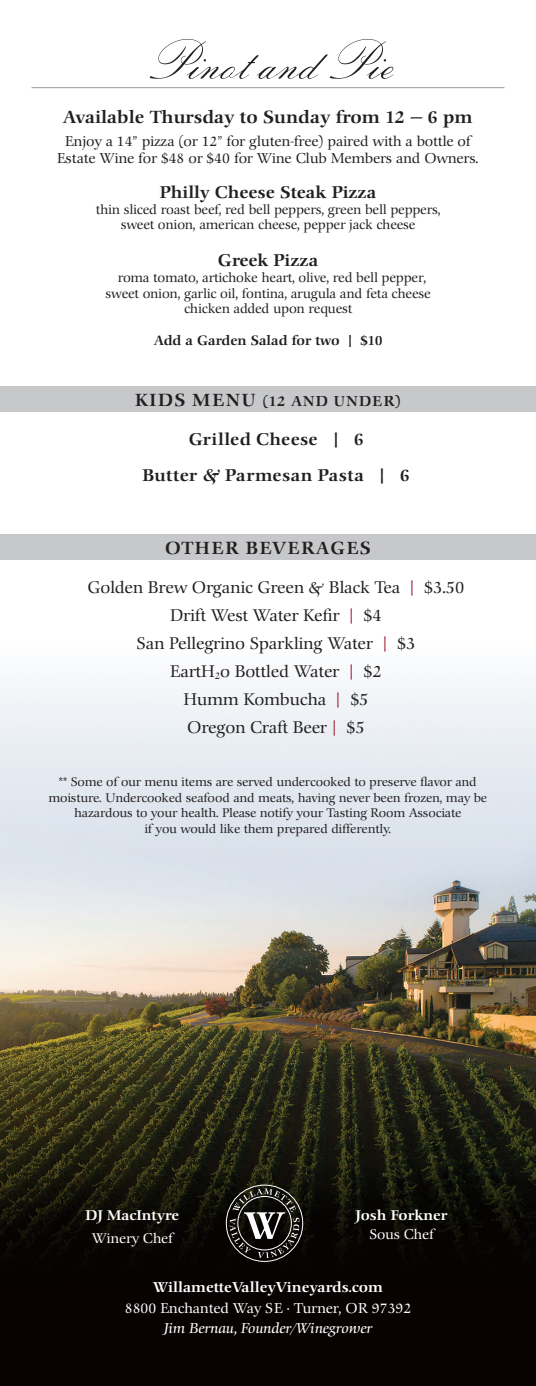
<style>
.page{position:relative;width:536px;height:1386px;background:#fff}
.page>*{position:absolute;margin:0;border:0;box-sizing:border-box;transform-origin:0 0}
.t1{font:60.02px "Italian Script";color:#231f20}
.t2{font:500 17.15px "Comenius Antiqua";color:#231f20}
.t3{font:500 17.15px "Comenius Antiqua";letter-spacing:.07em;color:#231f20}
.t4{font:16.45px "Comenius Antiqua";color:#231f20}
.Menu_Item{font:500 16.45px "Comenius Antiqua";letter-spacing:.015em;color:#231f20}
.Pizza{font:500 16.45px "Comenius Antiqua";color:#231f20}
.t5{font:14px/16.8px "Comenius Antiqua";color:#231f20;text-align:center}
.t6{font:14px/20.3px "Comenius Antiqua";color:#fff;text-align:center}
.t7{font:500 14px "Comenius Antiqua";letter-spacing:.09em;color:#231f20}
.P-1{font:500 13.65px/23.1px "Comenius Antiqua";color:#fff;text-align:center}
.Description{font:13.12px "Comenius Antiqua";color:#231f20}
.Description-2{font:500 13.12px "Comenius Antiqua";color:#231f20}
.t8{font:12.25px/15.8px "Comenius Antiqua";color:#231f20;text-align:center}
.s1{font-size:17.15px}
.s2{color:#a51d35}
.s3{font-weight:400}
.s4{font-weight:500}
.s5{font-style:italic}
</style>
<div class="page">
<div style="left:0;top:1095px;width:536px;height:291px;background:#080302"></div>
<img style="left:0;top:683px;width:536px;height:573px">
<div style="left:0;top:534px;width:536px;height:26px;background:#c7c8ca"></div>
<hr style="left:32px;top:87px;width:472px;height:1px;background:#939598">
<svg style="left:225px;top:1184px;width:78px;height:78px"></svg>
<div style="left:0;top:386px;width:536px;height:26px;background:#c7c8ca"></div>
<p class="t1" style="left:142px;top:31px;width:253px">Pinot and Pie</p>
<p class="t2" style="left:63px;top:107px;width:411px">Available Thursday to Sunday from 12 — 6 pm</p>
<p class="t5" style="left:57px;top:133px;width:422px">Enjoy a 14” pizza (or 12” for gluten-free) paired with a bottle of<br>Estate Wine for $48 or $40 for Wine Club Members and Owners.</p>
<p class="Pizza" style="left:160px;top:183px;width:218px">Philly Cheese Steak Pizza</p>
<p class="Description" style="left:96px;top:202px;width:346px">thin sliced roast beef, red bell peppers, green bell peppers,</p>
<p class="Description" style="left:121px;top:217px;width:296px">sweet onion, american cheese, pepper jack cheese</p>
<p class="Pizza" style="left:218px;top:251px;width:102px">Greek Pizza</p>
<p class="Description" style="left:118px;top:270px;width:310px">roma tomato, artichoke heart, olive, red bell pepper,</p>
<p class="Description" style="left:105px;top:286px;width:326px">sweet onion, garlic oil, fontina, arugula and feta cheese</p>
<p class="Description" style="left:184px;top:301px;width:169px">chicken added upon request</p>
<p class="Description-2" style="left:154px;top:333px;width:230px">Add a Garden Salad for two | $10</p>
<p class="t7" style="left:135px;top:393px;width:267px"><span class="s1">KIDS MENU</span> (12 AND UNDER)</p>
<p class="Menu_Item" style="left:189px;top:430px;width:176px">Grilled Cheese | 6</p>
<p class="Menu_Item" style="left:142px;top:466px;width:268px">Butter &amp; Parmesan Pasta | 6</p>
<p class="t3" style="left:165px;top:538px;width:207px">OTHER BEVERAGES</p>
<p class="t4" style="left:87px;top:578px;width:378px">Golden Brew Organic Green &amp; Black Tea <span class="s2">|</span> $3.50</p>
<p class="t4" style="left:170px;top:606px;width:213px">Drift West Water Kefir <span class="s2">|</span> $4</p>
<p class="t4" style="left:136px;top:634px;width:280px">San Pellegrino Sparkling Water <span class="s2">|</span> $3</p>
<p class="t4" style="left:170px;top:662px;width:213px">EartH<sub>2</sub>o Bottled Water <span class="s2">|</span> $2</p>
<p class="t4" style="left:183px;top:690px;width:187px">Humm Kombucha <span class="s2">|</span> $5</p>
<p class="t4" style="left:187px;top:718px;width:179px">Oregon Craft Beer <span class="s2">|</span> $5</p>
<p class="t8" style="left:48px;top:774px;width:440px">** Some of our menu items are served undercooked to preserve flavor and moisture. Undercooked seafood and meats, having never been frozen, may be hazardous to your health. Please notify your Tasting Room Associate<br>if you would like them prepared differently.</p>
<p class="P-1" style="left:85px;top:1204px;width:95px">DJ MacIntyre<br><span class="s3">Winery Chef</span></p>
<p class="P-1" style="left:356px;top:1206px;width:93px;line-height:19.6px">Josh Forkner<br><span class="s3">Sous Chef</span></p>
<p class="t6" style="left:125px;top:1278px;width:288px"><span class="s4">WillametteValleyVineyards.com<br></span>8800 Enchanted Way SE · Turner, OR 97392<br><span class="s5">Jim Bernau, Founder/Winegrower</span></p>
</div>
